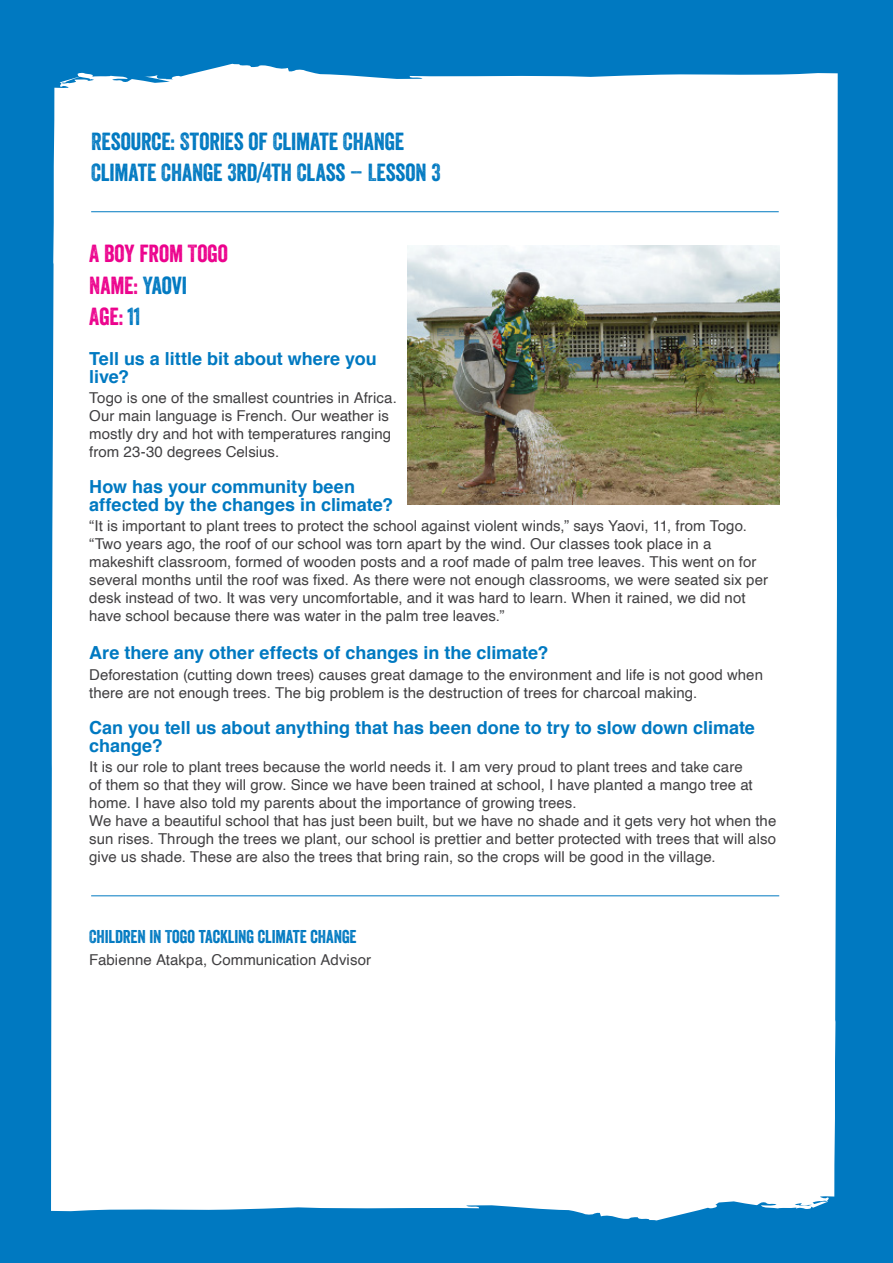
<style>
.page{position:relative;width:893px;height:1263px;background:#0079c1}
.page>*{position:absolute;margin:0;border:0;box-sizing:border-box;transform-origin:0 0}
.t1{font:24px/31.2px "Veneer";letter-spacing:-.01em;color:#0079c1}
.t2{font:24px/31.2px "Veneer";letter-spacing:-.005em;color:#ec008c}
.t3{font:700 18px/18px "Helvetica";color:#0079c1}
.t4{font:18px "Veneer";letter-spacing:-.01em;color:#0079c1}
.t5{font:15px/18px "Helvetica";letter-spacing:.005em;color:#414042}
.s1{color:#0079c1}
</style>
<div class="page">
<div style="left:51px;top:64px;width:787px;height:1156px;background:#fff"></div>
<hr style="left:91px;top:211px;width:688px;height:1px;background:#0079c1">
<hr style="left:91px;top:895px;width:688px;height:1px;background:#0079c1">
<img style="left:408px;top:245px;width:371px;height:259px">
<h1 class="t1" style="left:91px;top:125px;width:351px">RESOURCE: STORIES OF CLIMATE CHANGE<br>CLIMATE CHANGE 3RD/4TH CLASS – LESSON 3</h1>
<h1 class="t2" style="left:89px;top:238px;width:140px">A BOY FROM TOGO<br>NAME: <span class="s1">YAOVI<br></span>AGE: <span class="s1">11</span></h1>
<p class="t3" style="left:89px;top:350px;width:289px">Tell us a little bit about where you live?</p>
<p class="t5" style="left:89px;top:389px;width:309px">Togo is one of the smallest countries in Africa.<br>Our main language is French. Our weather is mostly dry and hot with temperatures ranging from 23-30 degrees Celsius.</p>
<p class="t3" style="left:89px;top:478px;width:305px">How has your community been affected by the changes in climate?</p>
<p class="t5" style="left:89px;top:517px;width:680px">“It is important to plant trees to protect the school against violent winds,” says Yaovi, 11, from Togo. “Two years ago, the roof of our school was torn apart by the wind. Our classes took place in a makeshift classroom, formed of wooden posts and a roof made of palm tree leaves. This went on for several months until the roof was fixed. As there were not enough classrooms, we were seated six per desk instead of two. It was very uncomfortable, and it was hard to learn. When it rained, we did not have school because there was water in the palm tree leaves.”</p>
<p class="t3" style="left:89px;top:644px;width:461px">Are there any other effects of changes in the climate?</p>
<p class="t5" style="left:89px;top:666px;width:675px">Deforestation (cutting down trees) causes great damage to the environment and life is not good when there are not enough trees. The big problem is the destruction of trees for charcoal making.</p>
<p class="t3" style="left:89px;top:718px;width:667px">Can you tell us about anything that has been done to try to slow down climate change?</p>
<p class="t5" style="left:89px;top:758px;width:688px">It is our role to plant trees because the world needs it. I am very proud to plant trees and take care<br>of them so that they will grow. Since we have been trained at school, I have planted a mango tree at home. I have also told my parents about the importance of growing trees.<br>We have a beautiful school that has just been built, but we have no shade and it gets very hot when the sun rises. Through the trees we plant, our school is prettier and better protected with trees that will also give us shade. These are also the trees that bring rain, so the crops will be good in the village.</p>
<p class="t4" style="left:89px;top:925px;width:269px">CHILDREN IN TOGO TACKLING CLIMATE CHANGE</p>
<p class="t5" style="left:89px;top:951px;width:283px">Fabienne Atakpa, Communication Advisor</p>
</div>
